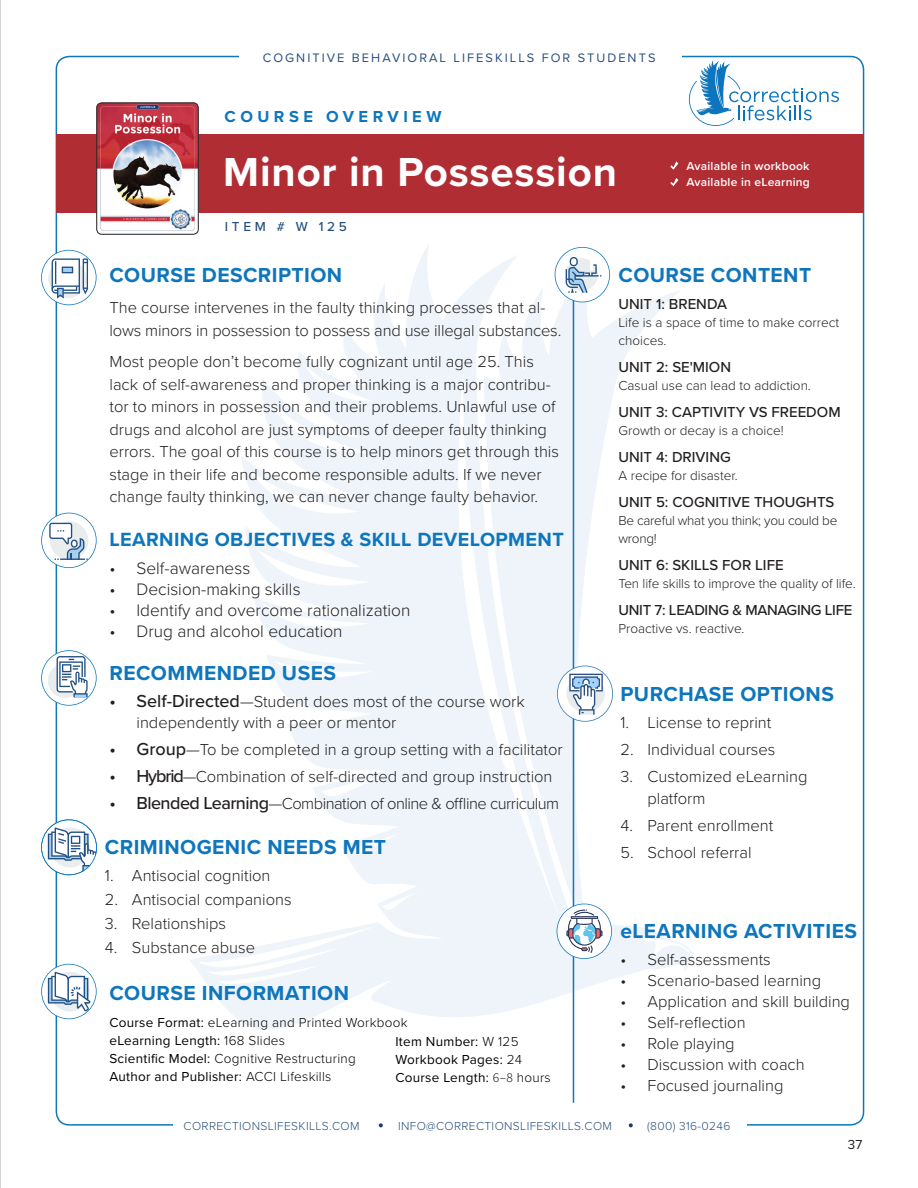
<style>
.page{position:relative;width:918px;height:1188px;background:#fff}
.page>*{position:absolute;margin:0;border:0;box-sizing:border-box;transform-origin:0 0}
.t1{font:700 42px "Proxima Nova";letter-spacing:.02em;color:#fff}
.t2{font:700 21px "Proxima Nova";letter-spacing:.02em;color:#0e76bc}
.t3{font:700 19.8px "Proxima Nova";letter-spacing:.02em;color:#0e76bc}
.t4{font:300 17.25px "Proxima Nova";color:#231f20}
.t5{font:300 16.5px/22.5px "Proxima Nova";color:#231f20}
.t6{font:300 16.5px "Proxima Nova";letter-spacing:-.03em;color:#231f20}
.t7{font:700 16.5px "Proxima Nova";letter-spacing:.27em;color:#0e76bc}
.t8{font:500 15px "Proxima Nova";color:#231f20}
.t9{font:500 15px "Proxima Nova";letter-spacing:-.02em;color:#231f20}
.t10{font:300 13.5px/18px "Proxima Nova";color:#231f20}
.t11{font:13.5px "Proxima Nova";letter-spacing:.02em;color:#000}
.t12{font:300 13.5px "Proxima Nova";letter-spacing:.02em;color:#000}
.t13{font:300 13.5px/18px "Proxima Nova";letter-spacing:-.02em;color:#231f20}
.Body_11pt_Proxima_No{font:500 13.5px "Proxima Nova";letter-spacing:.275em;color:#284f7d}
.t14{font:13.5px "Proxima Nova";color:#231f20}
.t15{font:12.75px "Proxima Nova";letter-spacing:.16em;color:#284f7d}
.t16{font:300 12px "Proxima Nova";letter-spacing:.03em;color:#284f7d}
.t17{font:600 12px "Proxima Nova";letter-spacing:.02em;color:#fff}
.s1{font-weight:500;font-size:18px}
.s2{font-weight:400}
.s3{font-weight:300}
.s4{font-family:"Source Sans Pro";font-weight:300}
</style>
<div class="page">
<svg style="left:190px;top:244px;width:502px;height:786px"></svg>
<svg style="left:484px;top:259px;width:197px;height:659px"></svg>
<hr style="left:573px;top:266px;width:1px;height:837px;background:#0d77bc">
<div style="left:56px;top:135px;width:808px;height:78px;background:#b02d34"></div>
<hr style="left:0;top:0;width:1px;height:1188px;background:#231f20">
<svg style="left:379px;top:1123px;width:4px;height:4px"></svg>
<svg style="left:629px;top:1123px;width:4px;height:4px"></svg>
<svg style="left:689px;top:60px;width:150px;height:66px"></svg>
<img style="left:97px;top:103px;width:101px;height:130px">
<div style="left:96px;top:103px;width:103px;height:132px;border:1px solid #231f20;border-radius:5px"></div>
<svg style="left:41px;top:250px;width:56px;height:55px"></svg>
<svg style="left:670px;top:161px;width:8px;height:9px"></svg>
<svg style="left:670px;top:178px;width:8px;height:8px"></svg>
<svg style="left:41px;top:513px;width:56px;height:55px"></svg>
<svg style="left:41px;top:650px;width:56px;height:56px"></svg>
<svg style="left:41px;top:964px;width:56px;height:55px"></svg>
<svg style="left:555px;top:247px;width:55px;height:55px"></svg>
<svg style="left:557px;top:904px;width:55px;height:55px"></svg>
<svg style="left:557px;top:666px;width:56px;height:56px"></svg>
<svg style="left:41px;top:819px;width:56px;height:56px"></svg>
<p class="t15" style="left:263px;top:48px;width:394px">COGNITIVE BEHAVIORAL LIFESKILLS FOR STUDENTS</p>
<p class="t7" style="left:225px;top:104px;width:218px">COURSE OVERVIEW</p>
<p class="t1" style="left:223px;top:141px;width:395px">Minor in Possession</p>
<p class="Body_11pt_Proxima_No" style="left:225px;top:217px;width:124px">ITEM # W 125</p>
<p class="t17" style="left:686px;top:157px;width:125px">Available in workbook</p>
<p class="t17" style="left:686px;top:173px;width:125px">Available in eLearning</p>
<p class="t2" style="left:109px;top:259px;width:234px">COURSE DESCRIPTION</p>
<p class="t5" style="left:109px;top:296px;width:453px">The course intervenes in the faulty thinking processes that al&shy;lows minors in possession to possess and use illegal substances.</p>
<p class="t5" style="left:109px;top:350px;width:451px">Most people don’t become fully cognizant until age 25. This lack of self-awareness and proper thinking is a major contribu&shy;tor to minors in possession and their problems. Unlawful use of drugs and alcohol are just symptoms of deeper faulty thinking errors. The goal of this course is to help minors get through this stage in their life and become responsible adults. If we never change faulty thinking, we can never change faulty behavior.</p>
<p class="t3" style="left:109px;top:524px;width:456px">LEARNING OBJECTIVES &amp; SKILL DEVELOPMENT</p>
<p class="t4" style="left:109px;top:556px;width:142px">• Self-awareness</p>
<p class="t4" style="left:109px;top:577px;width:193px">• Decision-making skills</p>
<p class="t4" style="left:109px;top:598px;width:302px">• Identify and overcome rationalization</p>
<p class="t4" style="left:109px;top:619px;width:235px">• Drug and alcohol education</p>
<p class="t2" style="left:109px;top:658px;width:228px">RECOMMENDED USES</p>
<p class="t5" style="left:136px;top:691px;width:390px;line-height:21px;text-indent:-27px"><span class="s1">• Self-Directed</span>—Student does most of the course work independently with a peer or mentor</p>
<p class="t5" style="left:109px;top:738px;width:455px"><span class="s1">• Group</span>—To be completed in a group setting with a facilitator</p>
<p class="t5" style="left:109px;top:765px;width:445px"><span class="s1">• Hybrid</span>—Combination of self-directed and group instruction</p>
<p class="t6" style="left:109px;top:792px;width:451px"><span class="s1">• Blended Learning</span>—Combination of online &amp; offline curriculum</p>
<p class="t2" style="left:619px;top:259px;width:194px">COURSE CONTENT</p>
<p class="t8" style="left:619px;top:293px;width:110px">UNIT 1: BRENDA</p>
<p class="t10" style="left:619px;top:312px;width:222px">Life is a space of time to make correct choices.</p>
<p class="t8" style="left:619px;top:356px;width:114px">UNIT 2: SE'MION</p>
<p class="t10" style="left:619px;top:375px;width:194px">Casual use can lead to addiction.</p>
<p class="t8" style="left:619px;top:401px;width:224px">UNIT 3: CAPTIVITY VS FREEDOM</p>
<p class="t10" style="left:619px;top:420px;width:167px">Growth or decay is a choice!</p>
<p class="t8" style="left:619px;top:446px;width:114px">UNIT 4: DRIVING</p>
<p class="t10" style="left:619px;top:465px;width:121px">A recipe for disaster.</p>
<p class="t8" style="left:619px;top:491px;width:217px">UNIT 5: COGNITIVE THOUGHTS</p>
<p class="t13" style="left:619px;top:510px;width:220px">Be careful what you think; you could be wrong!</p>
<p class="t8" style="left:619px;top:554px;width:167px">UNIT 6: SKILLS FOR LIFE</p>
<p class="t10" style="left:619px;top:573px;width:239px">Ten life skills to improve the quality of life.</p>
<p class="t9" style="left:619px;top:599px;width:235px">UNIT 7: LEADING &amp; MANAGING LIFE</p>
<p class="t10" style="left:619px;top:618px;width:128px">Proactive vs. reactive.</p>
<p class="t2" style="left:620px;top:678px;width:215px">PURCHASE OPTIONS</p>
<p class="t5" style="left:620px;top:710px;width:152px">1. License to reprint</p>
<p class="t5" style="left:620px;top:737px;width:156px">2. Individual courses</p>
<p class="t5" style="left:647px;top:764px;width:162px;text-indent:-27px">3. Customized eLearning platform</p>
<p class="t5" style="left:620px;top:814px;width:154px">4. Parent enrollment</p>
<p class="t2" style="left:105px;top:832px;width:283px">CRIMINOGENIC NEEDS MET</p>
<p class="t5" style="left:620px;top:841px;width:133px">5. School referral</p>
<p class="t5" style="left:105px;top:864px;width:167px">1. Antisocial cognition</p>
<p class="t5" style="left:105px;top:888px;width:188px">2. Antisocial companions</p>
<p class="t5" style="left:105px;top:912px;width:123px">3. Relationships</p>
<p class="t5" style="left:105px;top:936px;width:152px">4. Substance abuse</p>
<p class="t2" style="left:620px;top:916px;width:238px">eLEARNING ACTIVITIES</p>
<p class="t5" style="left:620px;top:948px;width:152px">• Self-assessments</p>
<p class="t5" style="left:620px;top:969px;width:202px">• Scenario-based learning</p>
<p class="t5" style="left:620px;top:990px;width:231px">• Application and skill building</p>
<p class="t5" style="left:620px;top:1011px;width:127px">• Self-reflection</p>
<p class="t5" style="left:620px;top:1032px;width:116px">• Role playing</p>
<p class="t5" style="left:620px;top:1053px;width:186px">• Discussion with coach</p>
<p class="t5" style="left:620px;top:1074px;width:165px">• Focused journaling</p>
<p class="t2" style="left:109px;top:977px;width:241px">COURSE INFORMATION</p>
<p class="t12" style="left:109px;top:1012px;width:300px"><span class="s2">Course Format:</span> eLearning and Printed Workbook</p>
<p class="t11" style="left:109px;top:1030px;width:177px">eLearning Length: <span class="s3">168 Slides</span></p>
<p class="t12" style="left:109px;top:1048px;width:248px"><span class="s2">Scientific Model:</span> Cognitive Restructuring</p>
<p class="t11" style="left:109px;top:1066px;width:223px">Author and Publisher: <span class="s3">ACCI Lifeskills</span></p>
<p class="t11" style="left:395px;top:1031px;width:125px">Item Number: <span class="s3">W 125</span></p>
<p class="t11" style="left:395px;top:1049px;width:128px">Workbook Pages: <span class="s3">24</span></p>
<p class="t11" style="left:395px;top:1067px;width:157px">Course Length: <span class="s4">6–8</span> <span class="s3">hours</span></p>
<p class="t16" style="left:184px;top:1117px;width:178px">CORRECTIONSLIFESKILLS.COM</p>
<p class="t16" style="left:398px;top:1117px;width:215px">INFO@CORRECTIONSLIFESKILLS.COM</p>
<p class="t16" style="left:647px;top:1117px;width:85px">(800) 316-0246</p>
<p class="t14" style="left:848px;top:1135px;width:16px">37</p>
</div>
